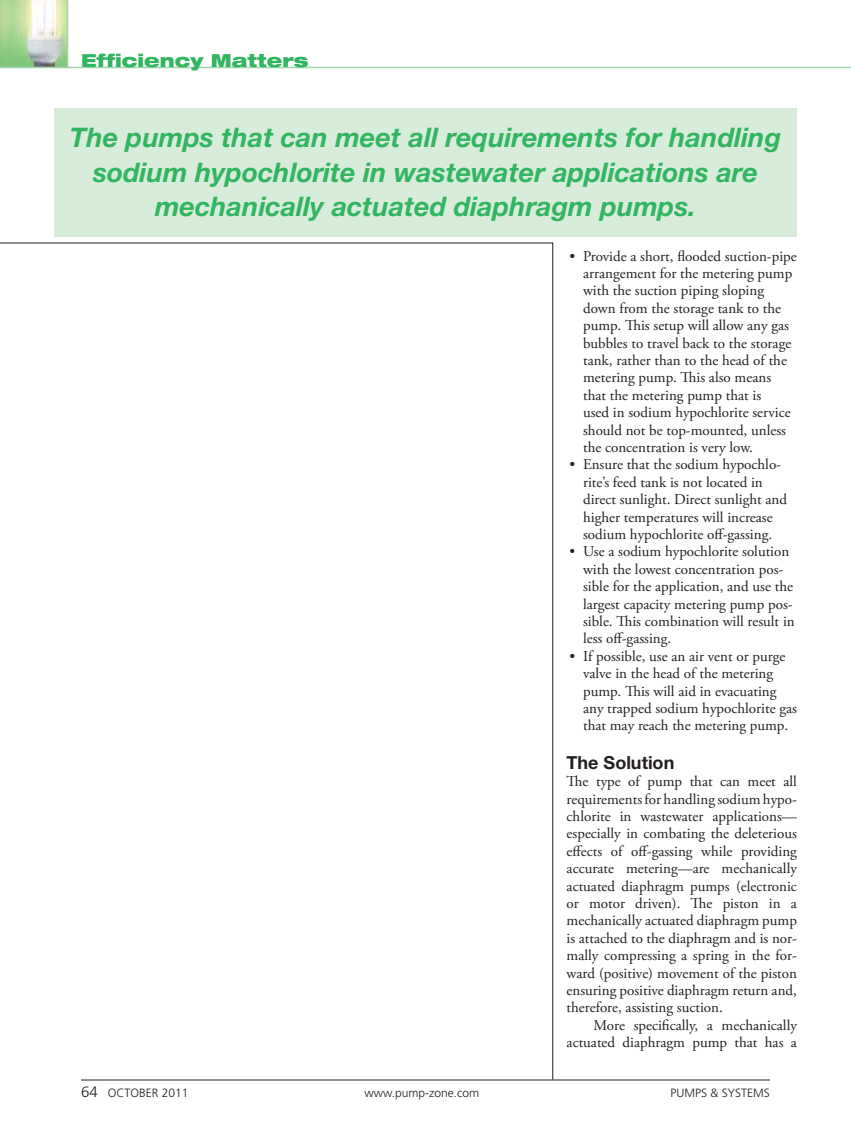
<style>
.page{position:relative;width:851px;height:1134px;background:#fff}
.page>*{position:absolute;margin:0;border:0;box-sizing:border-box;transform-origin:0 0}
.t1{font:italic 700 27px/34.5px "Helvetica Neue LT Std";color:#32b561;text-align:center}
.t2{font:900 expanded 18px "Helvetica Neue LT Std";color:#32b561}
.t3{font:700 18px "Helvetica Neue LT Std";color:#231f20}
.t4{font:15px/17.4px "Adobe Garamond Pro";color:#231f20}
.t5{font:300 12px "Frutiger LT Std";color:#231f20}
.s1{font-size:15px}
</style>
<div class="page">
<img style="left:0;top:0;width:67px;height:67px">
<hr style="left:0;top:67px;width:850px;height:1px;background:#a2d5a9">
<hr style="left:67px;top:0;width:1px;height:68px;background:#a2d5a9">
<hr style="left:81px;top:1080px;width:688px;height:1px;background:#231f20">
<div style="left:54px;top:108px;width:742px;height:128px;background:#d8ecda"></div>
<svg style="left:0;top:242px;width:553px;height:838px"></svg>
<p class="t2" style="left:81px;top:49px;width:229px">Efficiency Matters</p>
<h1 class="t1" style="left:70px;top:120px;width:712px">The pumps that can meet all requirements for handling sodium hypochlorite in wastewater applications are mechanically actuated diaphragm pumps.</h1>
<p class="t4" style="left:583px;top:248px;width:215px;text-indent:-14px">• Provide a short, flooded suction-pipe arrangement for the metering pump with the suction piping sloping down from the storage tank to the pump. This setup will allow any gas bubbles to travel back to the storage tank, rather than to the head of the metering pump. This also means that the metering pump that is<br>used in sodium hypochlorite service should not be top-mounted, unless the concentration is very low.</p>
<p class="t4" style="left:583px;top:457px;width:205px;text-indent:-14px">• Ensure that the sodium hypochlo&shy;rite’s feed tank is not located in direct sunlight. Direct sunlight and higher temperatures will increase sodium hypochlorite off-gassing.</p>
<p class="t4" style="left:583px;top:544px;width:213px;text-indent:-14px">• Use a sodium hypochlorite solution with the lowest concentration pos&shy;sible for the application, and use the largest capacity metering pump pos&shy;sible. This combination will result in less off-gassing.</p>
<p class="t4" style="left:583px;top:648px;width:215px;text-indent:-14px">• If possible, use an air vent or purge valve in the head of the metering pump. This will aid in evacuating any trapped sodium hypochlorite gas that may reach the metering pump.</p>
<p class="t3" style="left:566px;top:751px;width:109px">The Solution</p>
<p class="t4" style="left:566px;top:773px;width:232px;text-align:justify">The type of pump that can meet all requirements for handling sodium hypo&shy;chlorite in wastewater applications— especially in combating the deleterious effects of off-gassing while providing accurate metering—are mechanically actuated diaphragm pumps (electronic or motor driven). The piston in a mechanically actuated diaphragm pump is attached to the diaphragm and is nor&shy;mally compressing a spring in the for&shy;ward (positive) movement of the piston ensuring positive diaphragm return and, therefore, assisting suction.</p>
<p class="t4" style="left:566px;top:1017px;width:232px;text-align:right">More specifically, a mechanically actuated diaphragm pump that has a</p>
<p class="t5" style="left:81px;top:1086px;width:109px"><span class="s1">64</span> October 2011</p>
<p class="t5" style="left:364px;top:1086px;width:116px">www.pump-zone.com</p>
<p class="t5" style="left:670px;top:1086px;width:101px">Pumps &amp; Systems</p>
</div>
